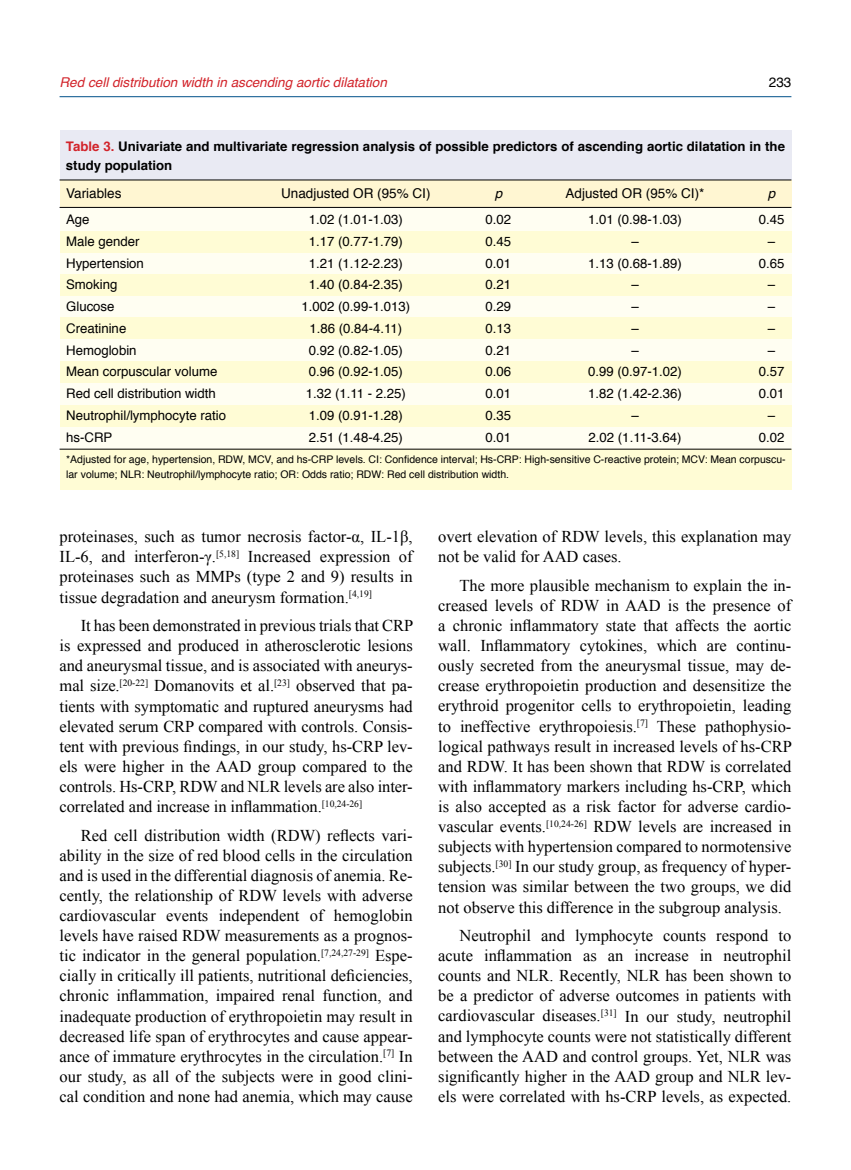
<style>
.page{position:relative;width:851px;height:1170px;background:#fff}
.page>*{position:absolute;margin:0;border:0;box-sizing:border-box;transform-origin:0 0}
.t1{font:16.5px/20.1px "Times New Roman";color:#000;text-align:justify}
.t2{font:italic 13.5px "Helvetica";color:#d2232a}
.t3{font:13.5px "Helvetica";color:#000}
.t4{font:italic 13.5px "Helvetica";color:#000}
.t5{font:13.2px "Helvetica";color:#000}
.t6{font:700 13.2px/18.8px "Helvetica";color:#000}
.t7{font:10.5px/15px "Helvetica";color:#000}
.s1{color:#d2232a}
</style>
<div class="page">
<hr style="left:60px;top:96px;width:731px;height:1px;background:#00508a">
<div style="left:60px;top:130px;width:731px;height:50px;background:#e9eaf3"></div>
<div style="left:60px;top:206px;width:731px;height:258px;background:#fffef2"></div>
<div style="left:60px;top:180px;width:731px;height:27px;background:#fff6d2"></div>
<div style="left:60px;top:231px;width:731px;height:21px;background:#fffcd5"></div>
<div style="left:60px;top:275px;width:731px;height:21px;background:#fffcd5"></div>
<div style="left:60px;top:318px;width:731px;height:21px;background:#fffcd5"></div>
<div style="left:60px;top:361px;width:731px;height:21px;background:#fffcd5"></div>
<div style="left:60px;top:405px;width:731px;height:21px;background:#fffcd5"></div>
<div style="left:60px;top:449px;width:731px;height:40px;background:#fffcd5"></div>
<hr style="left:60px;top:180px;width:731px;height:1px;background:#000">
<hr style="left:60px;top:207px;width:731px;height:1px;background:#000">
<hr style="left:60px;top:449px;width:731px;height:1px;background:#000">
<p class="t2" style="left:60px;top:71px;width:329px">Red cell distribution width in ascending aortic dilatation</p>
<p class="t3" style="left:768px;top:73px;width:24px">233</p>
<p class="t6" style="left:66px;top:137px;width:720px"><span class="s1">Table 3.</span> Univariate and multivariate regression analysis of possible predictors of ascending aortic dilatation in the study population</p>
<p class="t3" style="left:66px;top:184px;width:57px">Variables</p>
<p class="t3" style="left:281px;top:184px;width:151px">Unadjusted OR (95% CI)</p>
<p class="t4" style="left:494px;top:183px;width:9px">p</p>
<p class="t3" style="left:565px;top:184px;width:140px">Adjusted OR (95% CI)*</p>
<p class="t4" style="left:767px;top:183px;width:9px">p</p>
<p class="t5" style="left:66px;top:210px;width:25px">Age</p>
<p class="t5" style="left:309px;top:210px;width:95px">1.02 (1.01-1.03)</p>
<p class="t5" style="left:485px;top:210px;width:27px">0.02</p>
<p class="t5" style="left:588px;top:210px;width:95px">1.01 (0.98-1.03)</p>
<p class="t5" style="left:758px;top:210px;width:27px">0.45</p>
<p class="t5" style="left:66px;top:232px;width:75px">Male gender</p>
<p class="t5" style="left:309px;top:232px;width:95px">1.17 (0.77-1.79)</p>
<p class="t5" style="left:485px;top:232px;width:27px">0.45</p>
<p class="t5" style="left:631px;top:232px;width:9px">–</p>
<p class="t5" style="left:767px;top:232px;width:9px">–</p>
<p class="t5" style="left:66px;top:254px;width:79px">Hypertension</p>
<p class="t5" style="left:309px;top:254px;width:95px">1.21 (1.12-2.23)</p>
<p class="t5" style="left:485px;top:254px;width:27px">0.01</p>
<p class="t5" style="left:588px;top:254px;width:95px">1.13 (0.68-1.89)</p>
<p class="t5" style="left:758px;top:254px;width:27px">0.65</p>
<p class="t5" style="left:66px;top:276px;width:53px">Smoking</p>
<p class="t5" style="left:309px;top:276px;width:95px">1.40 (0.84-2.35)</p>
<p class="t5" style="left:485px;top:276px;width:27px">0.21</p>
<p class="t5" style="left:631px;top:276px;width:9px">–</p>
<p class="t5" style="left:767px;top:276px;width:9px">–</p>
<p class="t5" style="left:66px;top:297px;width:50px">Glucose</p>
<p class="t5" style="left:301px;top:297px;width:110px">1.002 (0.99-1.013)</p>
<p class="t5" style="left:485px;top:297px;width:27px">0.29</p>
<p class="t5" style="left:631px;top:297px;width:9px">–</p>
<p class="t5" style="left:767px;top:297px;width:9px">–</p>
<p class="t5" style="left:66px;top:319px;width:62px">Creatinine</p>
<p class="t5" style="left:309px;top:319px;width:94px">1.86 (0.84-4.11)</p>
<p class="t5" style="left:485px;top:319px;width:27px">0.13</p>
<p class="t5" style="left:631px;top:319px;width:9px">–</p>
<p class="t5" style="left:767px;top:319px;width:9px">–</p>
<p class="t5" style="left:66px;top:341px;width:72px">Hemoglobin</p>
<p class="t5" style="left:309px;top:341px;width:95px">0.92 (0.82-1.05)</p>
<p class="t5" style="left:485px;top:341px;width:27px">0.21</p>
<p class="t5" style="left:631px;top:341px;width:9px">–</p>
<p class="t5" style="left:767px;top:341px;width:9px">–</p>
<p class="t5" style="left:66px;top:363px;width:153px">Mean corpuscular volume</p>
<p class="t5" style="left:309px;top:363px;width:95px">0.96 (0.92-1.05)</p>
<p class="t5" style="left:485px;top:363px;width:27px">0.06</p>
<p class="t5" style="left:588px;top:363px;width:95px">0.99 (0.97-1.02)</p>
<p class="t5" style="left:758px;top:363px;width:27px">0.57</p>
<p class="t5" style="left:66px;top:384px;width:151px">Red cell distribution width</p>
<p class="t5" style="left:305px;top:384px;width:102px">1.32 (1.11 - 2.25)</p>
<p class="t5" style="left:485px;top:384px;width:27px">0.01</p>
<p class="t5" style="left:588px;top:384px;width:95px">1.82 (1.42-2.36)</p>
<p class="t5" style="left:758px;top:384px;width:27px">0.01</p>
<p class="t5" style="left:66px;top:406px;width:161px">Neutrophil/lymphocyte ratio</p>
<p class="t5" style="left:309px;top:406px;width:95px">1.09 (0.91-1.28)</p>
<p class="t5" style="left:485px;top:406px;width:27px">0.35</p>
<p class="t5" style="left:631px;top:406px;width:9px">–</p>
<p class="t5" style="left:767px;top:406px;width:9px">–</p>
<p class="t5" style="left:66px;top:428px;width:48px">hs-CRP</p>
<p class="t5" style="left:309px;top:428px;width:95px">2.51 (1.48-4.25)</p>
<p class="t5" style="left:485px;top:428px;width:27px">0.01</p>
<p class="t5" style="left:588px;top:428px;width:94px">2.02 (1.11-3.64)</p>
<p class="t5" style="left:758px;top:428px;width:27px">0.02</p>
<p class="t7" style="left:66px;top:453px;width:721px">*Adjusted for age, hypertension, RDW, MCV, and hs-CRP levels. CI: Confidence interval; Hs-CRP: High-sensitive C-reactive protein; MCV: Mean corpuscu&shy;lar volume; NLR: Neutrophil/lymphocyte ratio; OR: Odds ratio; RDW: Red cell distribution width.</p>
<p class="t1" style="left:60px;top:526px;width:354px">proteinases, such as tumor necrosis factor-α, IL-1β, IL-6, and interferon-γ.<sup>[5,18]</sup> Increased expression of proteinases such as MMPs (type 2 and 9) results in tissue degradation and aneurysm formation.<sup>[4,19]</sup></p>
<p class="t1" style="left:60px;top:615px;width:355px;text-indent:21px">It has been demonstrated in previous trials that CRP is expressed and produced in atherosclerotic lesions and aneurysmal tissue, and is associated with aneurys&shy;mal size.<sup>[20-22]</sup> Domanovits et al.<sup>[23]</sup> observed that pa&shy;tients with symptomatic and ruptured aneurysms had elevated serum CRP compared with controls. Consis&shy;tent with previous findings, in our study, hs-CRP lev&shy;els were higher in the AAD group compared to the controls. Hs-CRP, RDW and NLR levels are also inter&shy;correlated and increase in inflammation.<sup>[10,24-26]</sup></p>
<p class="t1" style="left:60px;top:824px;width:354px;text-indent:21px">Red cell distribution width (RDW) reflects vari&shy;ability in the size of red blood cells in the circulation and is used in the differential diagnosis of anemia. Re&shy;cently, the relationship of RDW levels with adverse cardiovascular events independent of hemoglobin levels have raised RDW measurements as a prognos&shy;tic indicator in the general population.<sup>[7,24,27-29]</sup> Espe&shy;cially in critically ill patients, nutritional deficiencies, chronic inflammation, impaired renal function, and inadequate production of erythropoietin may result in decreased life span of erythrocytes and cause appear&shy;ance of immature erythrocytes in the circulation.<sup>[7]</sup> In our study, as all of the subjects were in good clini&shy;cal condition and none had anemia, which may cause</p>
<p class="t1" style="left:438px;top:526px;width:354px">overt elevation of RDW levels, this explanation may not be valid for AAD cases.</p>
<p class="t1" style="left:438px;top:575px;width:355px;text-indent:21px">The more plausible mechanism to explain the in&shy;creased levels of RDW in AAD is the presence of a chronic inflammatory state that affects the aortic wall. Inflammatory cytokines, which are continu&shy;ously secreted from the aneurysmal tissue, may de&shy;crease erythropoietin production and desensitize the erythroid progenitor cells to erythropoietin, leading to ineffective erythropoiesis.<sup>[7]</sup> These pathophysio&shy;logical pathways result in increased levels of hs-CRP and RDW. It has been shown that RDW is correlated with inflammatory markers including hs-CRP, which is also accepted as a risk factor for adverse cardio&shy;vascular events.<sup>[10,24-26]</sup> RDW levels are increased in subjects with hypertension compared to normotensive subjects.<sup>[30]</sup> In our study group, as frequency of hyper&shy;tension was similar between the two groups, we did not observe this difference in the subgroup analysis.</p>
<p class="t1" style="left:438px;top:925px;width:354px;text-indent:21px">Neutrophil and lymphocyte counts respond to acute inflammation as an increase in neutrophil counts and NLR. Recently, NLR has been shown to be a predictor of adverse outcomes in patients with cardiovascular diseases.<sup>[31]</sup> In our study, neutrophil and lymphocyte counts were not statistically different between the AAD and control groups. Yet, NLR was significantly higher in the AAD group and NLR lev&shy;els were correlated with hs-CRP levels, as expected.</p>
</div>
